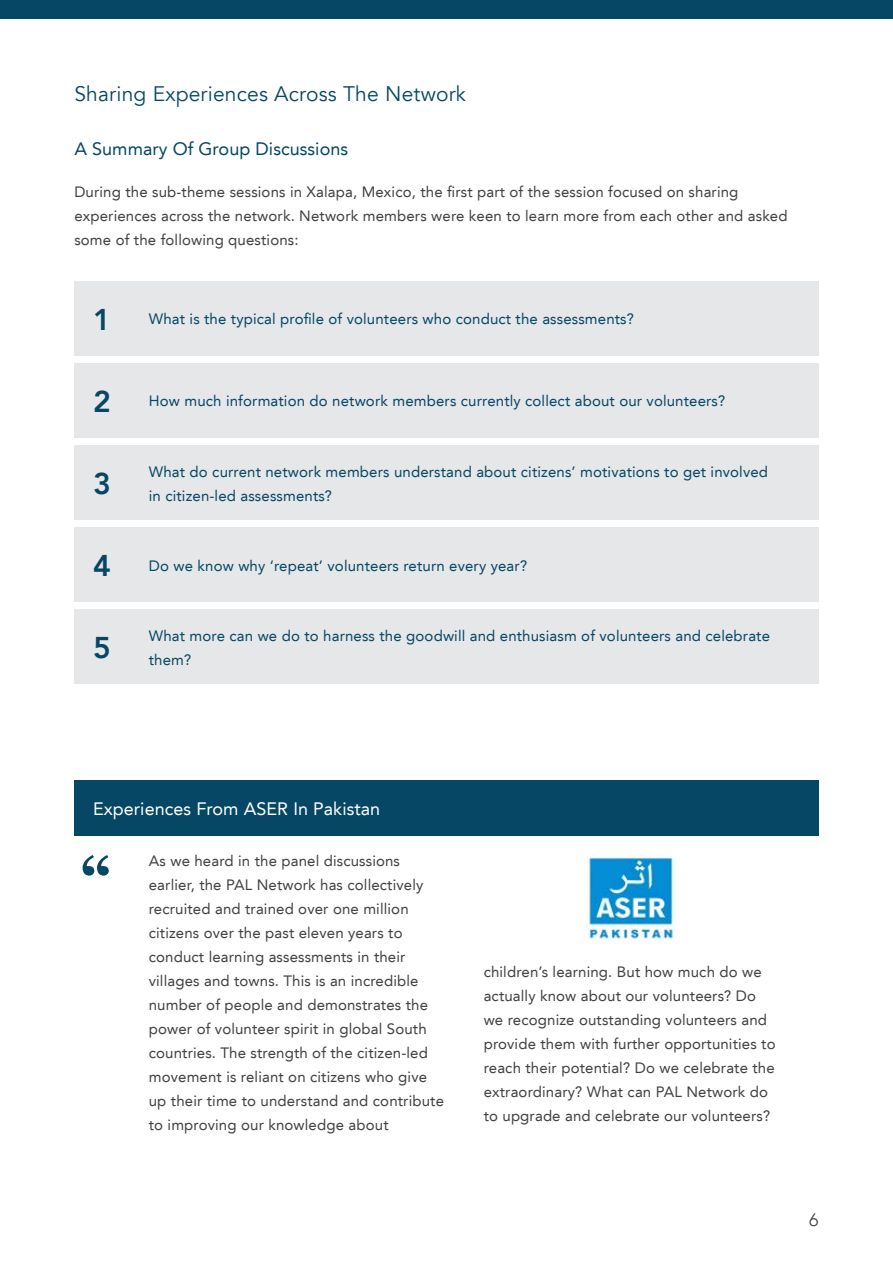
<style>
.page{position:relative;width:893px;height:1263px;background:#fff}
.page>*{position:absolute;margin:0;border:0;box-sizing:border-box;transform-origin:0 0}
.t1{font:700 60px "Georgia";color:#054765}
.t2{font:800 30px "Avenir LT";color:#054765}
.t3{font:21px "Avenir LT";letter-spacing:.01em;color:#054765}
.t4{font:18px "Avenir LT";letter-spacing:.005em;color:#fff}
.t5{font:18px "Avenir LT";letter-spacing:.005em;color:#054765}
.t6{font:300 18px "Avenir LT";color:#414042}
.t7{font:15px/24px "Avenir LT";letter-spacing:.01em;color:#414042}
.t8{font:15px/24px "Avenir LT";letter-spacing:.01em;color:#054765}
</style>
<div class="page">
<div style="left:74px;top:780px;width:744px;height:56px;background:#054765"></div>
<div style="left:74px;top:282px;width:744px;height:74px;background:#e6e7e8"></div>
<div style="left:74px;top:364px;width:744px;height:74px;background:#e6e7e8"></div>
<div style="left:74px;top:446px;width:744px;height:74px;background:#e6e7e8"></div>
<div style="left:74px;top:528px;width:744px;height:74px;background:#e6e7e8"></div>
<div style="left:74px;top:610px;width:744px;height:74px;background:#e6e7e8"></div>
<img style="left:586px;top:854px;width:88px;height:87px">
<div style="left:0;top:0;width:893px;height:19px;background:#054765"></div>
<h3 class="t3" style="left:74px;top:81px;width:393px">Sharing Experiences Across The Network</h3>
<p class="t5" style="left:74px;top:139px;width:275px">A Summary Of Group Discussions</p>
<p class="t7" style="left:74px;top:180px;width:715px">During the sub-theme sessions in Xalapa, Mexico, the first part of the session focused on sharing experiences across the network. Network members were keen to learn more from each other and asked some of the following questions:</p>
<h2 class="t2" style="left:93px;top:302px;width:19px">1</h2>
<h2 class="t2" style="left:93px;top:384px;width:19px">2</h2>
<h2 class="t2" style="left:93px;top:466px;width:19px">3</h2>
<h2 class="t2" style="left:93px;top:548px;width:19px">4</h2>
<h2 class="t2" style="left:93px;top:630px;width:19px">5</h2>
<p class="t8" style="left:149px;top:307px;width:487px">What is the typical profile of volunteers who conduct the assessments?</p>
<p class="t8" style="left:149px;top:389px;width:578px">How much information do network members currently collect about our volunteers?</p>
<p class="t8" style="left:149px;top:459px;width:621px">What do current network members understand about citizens’ motivations to get involved in citizen‑led assessments?</p>
<p class="t8" style="left:149px;top:553px;width:380px">Do we know why ‘repeat’ volunteers return every year?</p>
<p class="t8" style="left:149px;top:623px;width:623px">What more can we do to harness the goodwill and enthusiasm of volunteers and celebrate them?</p>
<p class="t4" style="left:93px;top:798px;width:289px">Experiences From ASER In Pakistan</p>
<h1 class="t1" style="left:80px;top:840px;width:33px">“</h1>
<p class="t7" style="left:149px;top:849px;width:297px">As we heard in the panel discussions earlier, the PAL Network has collectively recruited and trained over one million citizens over the past eleven years to conduct learning assessments in their villages and towns. This is an incredible number of people and demonstrates the power of volunteer spirit in global South countries. The strength of the citizen‑led movement is reliant on citizens who give up their time to understand and contribute to improving our knowledge about</p>
<p class="t7" style="left:484px;top:960px;width:293px">children’s learning. But how much do we actually know about our volunteers? Do we recognize outstanding volunteers and provide them with further opportunities to reach their potential? Do we celebrate the extraordinary? What can PAL Network do to upgrade and celebrate our volunteers?</p>
<p class="t6" style="left:809px;top:1209px;width:11px">6</p>
</div>
